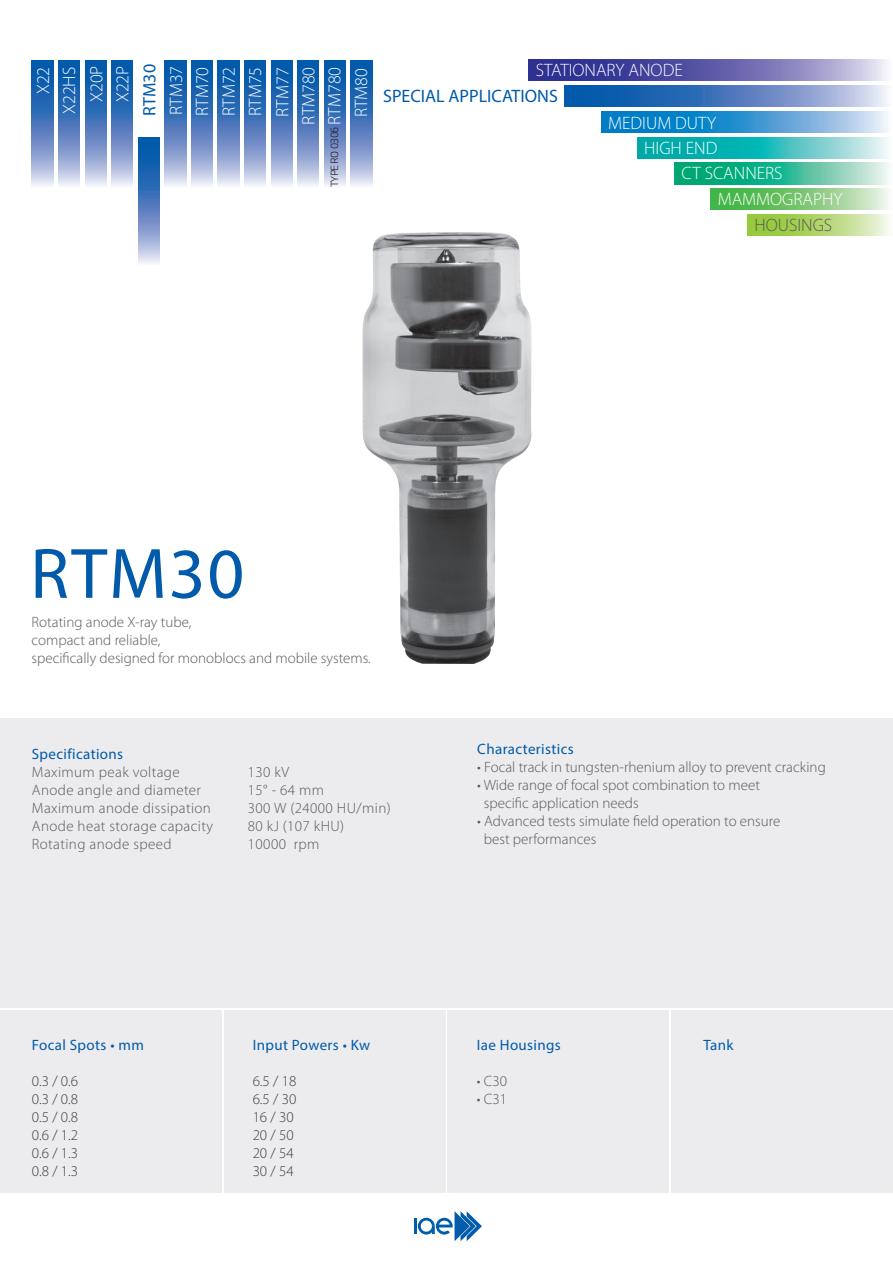
<style>
.page{position:relative;width:893px;height:1263px;background:#fff}
.page>*{position:absolute;margin:0;border:0;box-sizing:border-box;transform-origin:0 0}
.t1{font:72px "Myriad Pro";letter-spacing:.025em;color:#015aaa}
.t2{font:300 18px/26.4px "Myriad Pro";color:#fff;text-align:center}
.t3{font:18px "Myriad Pro";color:#015aaa}
.t4{font:300 18px "Myriad Pro";color:#57585a}
.t5{font:300 15px/18px "Myriad Pro";color:#57585a}
.t6{font:300 15px "Myriad Pro";letter-spacing:.025em;color:#57585a}
.t7{font:300 15px/18px "Myriad Pro";color:#3e3e3f;text-align:justify}
.t8{font:15px "Myriad Pro";letter-spacing:.025em;color:#015aaa}
.t9{font:300 10.5px "Exo 2";letter-spacing:-.05em;color:#231f20}
</style>
<div class="page">
<div style="left:0;top:718px;width:893px;height:289px;background:#ececee"></div>
<div style="left:0;top:1009px;width:221px;height:183px;background:#ececee"></div>
<div style="left:672px;top:1009px;width:221px;height:183px;background:#ececee"></div>
<div style="left:224px;top:1009px;width:221px;height:183px;background:#ececee"></div>
<div style="left:448px;top:1009px;width:221px;height:183px;background:#ececee"></div>
<hr style="left:414px;top:1218px;width:3px;height:16px;background:#015dab">
<svg style="left:418px;top:1211px;width:64px;height:30px"></svg>
<img style="left:362px;top:232px;width:170px;height:432px">
<svg style="left:601px;top:111px;width:287px;height:21px;background:#489ed4"></svg>
<svg style="left:638px;top:137px;width:250px;height:21px;background:#42c1c1"></svg>
<svg style="left:674px;top:163px;width:215px;height:21px;background:#46bf9c"></svg>
<svg style="left:711px;top:189px;width:177px;height:21px;background:#82ca7e"></svg>
<svg style="left:747px;top:214px;width:142px;height:22px;background:#b6d878"></svg>
<svg style="left:565px;top:85px;width:322px;height:22px;background:#5684c1"></svg>
<svg style="left:528px;top:60px;width:358px;height:21px;background:#6968af"></svg>
<svg style="left:32px;top:60px;width:21px;height:126px;background:#5684c1"></svg>
<svg style="left:58px;top:60px;width:22px;height:126px;background:#5684c1"></svg>
<svg style="left:85px;top:60px;width:21px;height:126px;background:#5684c1"></svg>
<svg style="left:112px;top:60px;width:21px;height:126px;background:#5684c1"></svg>
<svg style="left:138px;top:138px;width:21px;height:125px;background:#5684c1"></svg>
<svg style="left:165px;top:60px;width:21px;height:126px;background:#5684c1"></svg>
<svg style="left:191px;top:60px;width:22px;height:126px;background:#5684c1"></svg>
<svg style="left:218px;top:60px;width:21px;height:126px;background:#5684c1"></svg>
<svg style="left:244px;top:60px;width:22px;height:126px;background:#5684c1"></svg>
<svg style="left:271px;top:60px;width:21px;height:126px;background:#5684c1"></svg>
<svg style="left:298px;top:60px;width:21px;height:126px;background:#5684c1"></svg>
<svg style="left:324px;top:60px;width:21px;height:126px;background:#5684c1"></svg>
<svg style="left:351px;top:60px;width:21px;height:126px;background:#5684c1"></svg>
<p class="t2" style="left:30px;top:94px;width:29px;rotate:-90deg">X22</p>
<p class="t2" style="left:83px;top:102px;width:38px;text-align:left;rotate:-90deg">X20P<br>X22P</p>
<p class="t3" style="left:138px;top:116px;width:53px;rotate:-90deg">RTM30</p>
<p class="t2" style="left:163px;top:116px;width:52px;text-align:justify;rotate:-90deg">RTM37<br>RTM70<br>RTM72</p>
<p class="t2" style="left:269px;top:125px;width:60px;rotate:-90deg">RTM77<br>RTM780</p>
<p class="t2" style="left:56px;top:114px;width:49px;rotate:-90deg">X22HS</p>
<p class="t2" style="left:242px;top:116px;width:51px;rotate:-90deg">RTM75</p>
<p class="t2" style="left:321px;top:125px;width:60px;rotate:-90deg">RTM780<br>RTM80</p>
<p class="t9" style="left:328px;top:187px;width:62px;rotate:-90deg">TYPE RO 0306</p>
<p class="t2" style="left:536px;top:57px;width:148px">STATIONARY ANODE</p>
<p class="t3" style="left:383px;top:85px;width:176px">SPECIAL APPLICATIONS</p>
<p class="t2" style="left:608px;top:110px;width:110px">MEDIUM DUTY</p>
<p class="t2" style="left:644px;top:134px;width:75px">HIGH END</p>
<p class="t2" style="left:681px;top:160px;width:103px">CT SCANNERS</p>
<p class="t2" style="left:718px;top:186px;width:126px">MAMMOGRAPHY</p>
<p class="t4" style="left:754px;top:214px;width:79px">HOUSINGS</p>
<h1 class="t1" style="left:30px;top:529px;width:216px">RTM30</h1>
<p class="t5" style="left:32px;top:612px;width:341px">Rotating anode X-ray tube,<br>compact and reliable,<br>specifically designed for monoblocs and mobile systems.</p>
<p class="t8" style="left:32px;top:745px;width:93px">Specifications</p>
<p class="t6" style="left:32px;top:763px;width:149px">Maximum peak voltage</p>
<p class="t5" style="left:248px;top:763px;width:43px">130 kV</p>
<p class="t6" style="left:32px;top:781px;width:171px">Anode angle and diameter</p>
<p class="t5" style="left:248px;top:781px;width:78px">15° - 64 mm</p>
<p class="t6" style="left:32px;top:799px;width:181px">Maximum anode dissipation</p>
<p class="t6" style="left:248px;top:799px;width:144px">300 W (24000 HU/min)</p>
<p class="t6" style="left:32px;top:817px;width:183px">Anode heat storage capacity</p>
<p class="t6" style="left:248px;top:817px;width:98px">80 kJ (107 kHU)</p>
<p class="t6" style="left:32px;top:835px;width:141px">Rotating anode speed</p>
<p class="t6" style="left:248px;top:835px;width:73px">10000 rpm</p>
<p class="t8" style="left:32px;top:1036px;width:114px">Focal Spots • mm</p>
<p class="t7" style="left:32px;top:1072px;width:48px">0.3 / 0.6<br>0.3 / 0.8<br>0.5 / 0.8<br>0.6 / 1.2<br>0.6 / 1.3<br>0.8 / 1.3</p>
<p class="t8" style="left:253px;top:1036px;width:119px">Input Powers • Kw</p>
<p class="t7" style="left:253px;top:1072px;width:45px;text-align:left">6.5 / 18<br>6.5 / 30<br>16 / 30<br>20 / 50<br>20 / 54<br>30 / 54</p>
<p class="t8" style="left:477px;top:739px;width:98px">Characteristics</p>
<p class="t5" style="left:477px;top:757px;width:350px">• Focal track in tungsten-rhenium alloy to prevent cracking</p>
<p class="t5" style="left:484px;top:775px;width:278px;text-indent:-7px">• Wide range of focal spot combination to meet specific application needs</p>
<p class="t5" style="left:484px;top:811px;width:298px;text-indent:-7px">• Advanced tests simulate field operation to ensure best performances</p>
<p class="t8" style="left:477px;top:1036px;width:86px">Iae Housings</p>
<p class="t5" style="left:477px;top:1072px;width:32px">• C30</p>
<p class="t5" style="left:477px;top:1090px;width:32px">• C31</p>
<p class="t8" style="left:703px;top:1036px;width:32px">Tank</p>
</div>
